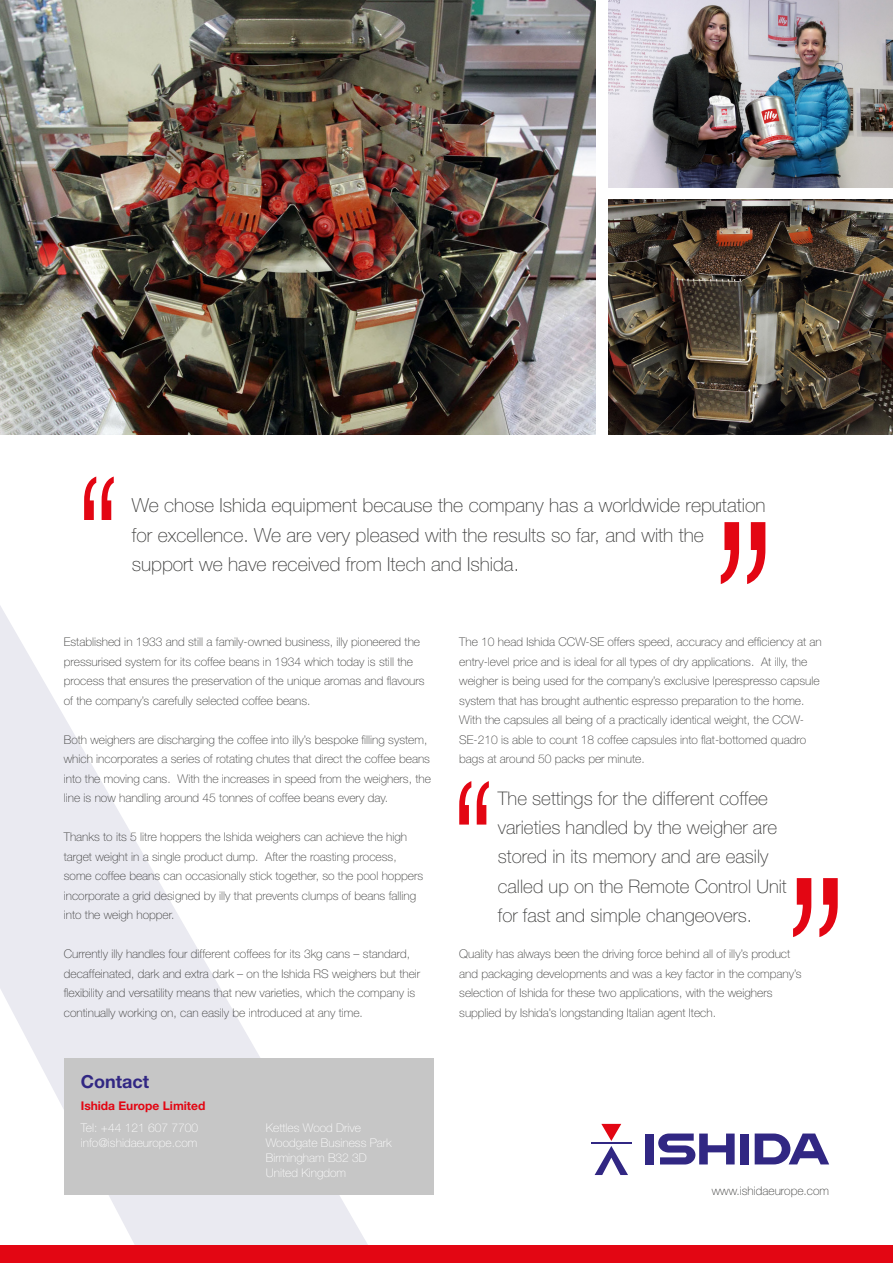
<style>
.page{position:relative;width:893px;height:1263px;background:#fff}
.page>*{position:absolute;margin:0;border:0;box-sizing:border-box;transform-origin:0 0}
.t1{font:100 19.35px/29.2px "Helvetica Neue LT Std";color:#3c3c3b}
.t2{font:100 18.75px/29.2px "Helvetica Neue LT Std";color:#3c3c3b}
.t3{font:700 18px "Helvetica Neue LT Std";color:#312783}
.t4{font:100 12px/19.5px "Helvetica Neue LT Std";color:#3c3c3b}
.t5{font:100 12px/15px "Helvetica Neue LT Std";color:#fff}
.t6{font:700 12px "Helvetica Neue LT Std";color:#e30613}
</style>
<div class="page">
<svg style="left:0;top:606px;width:378px;height:640px"></svg>
<img style="left:0;top:0;width:595px;height:434px">
<img style="left:608px;top:0;width:285px;height:187px">
<img style="left:608px;top:200px;width:285px;height:234px">
<svg style="left:747px;top:522px;width:18px;height:62px"></svg>
<svg style="left:721px;top:522px;width:18px;height:62px"></svg>
<svg style="left:459px;top:781px;width:12px;height:43px"></svg>
<svg style="left:477px;top:781px;width:12px;height:43px"></svg>
<svg style="left:819px;top:878px;width:19px;height:59px"></svg>
<svg style="left:793px;top:878px;width:18px;height:59px"></svg>
<div style="left:0;top:1246px;width:893px;height:17px;background:#e30613"></div>
<div style="left:64px;top:1058px;width:370px;height:137px;background:#c6c6c6"></div>
<svg style="left:84px;top:476px;width:12px;height:44px"></svg>
<svg style="left:102px;top:476px;width:12px;height:44px"></svg>
<svg style="left:595px;top:1124px;width:33px;height:51px"></svg>
<hr style="left:591px;top:1142px;width:41px;height:2px;background:#312783">
<div style="left:645px;top:1133px;width:9px;height:31px;background:#312783"></div>
<div style="left:741px;top:1133px;width:8px;height:31px;background:#312783"></div>
<svg style="left:755px;top:1133px;width:74px;height:31px"></svg>
<svg style="left:658px;top:1133px;width:77px;height:31px"></svg>
<h1 class="t1" style="left:132px;top:491px;width:635px">We chose Ishida equipment because the company has a worldwide reputation for excellence. We are very pleased with the results so far, and with the support we have received from Itech and Ishida.</h1>
<p class="t4" style="left:64px;top:632px;width:362px">Established in 1933 and still a family-owned business, illy pioneered the pressurised system for its coffee beans in 1934 which today is still the process that ensures the preservation of the unique aromas and flavours of the company’s carefully selected coffee beans.</p>
<p class="t4" style="left:64px;top:730px;width:369px">Both weighers are discharging the coffee into illy’s bespoke filling system, which incorporates a series of rotating chutes that direct the coffee beans into the moving cans. With the increases in speed from the weighers, the line is now handling around 45 tonnes of coffee beans every day.</p>
<p class="t4" style="left:64px;top:827px;width:361px">Thanks to its 5 litre hoppers the Ishida weighers can achieve the high target weight in a single product dump. After the roasting process, some coffee beans can occasionally stick together, so the pool hoppers incorporate a grid designed by illy that prevents clumps of beans falling into the weigh hopper.</p>
<p class="t4" style="left:64px;top:944px;width:358px">Currently illy handles four different coffees for its 3kg cans – standard, decaffeinated, dark and extra dark – on the Ishida RS weighers but their flexibility and versatility means that new varieties, which the company is continually working on, can easily be introduced at any time.</p>
<h3 class="t3" style="left:81px;top:1071px;width:70px">Contact</h3>
<p class="t6" style="left:81px;top:1098px;width:126px">Ishida Europe Limited</p>
<p class="t5" style="left:81px;top:1121px;width:119px">Tel: +44 121 607 7700 info@ishidaeurope.com</p>
<p class="t5" style="left:266px;top:1121px;width:128px">Kettles Wood Drive<br>Woodgate Business Park<br>Birmingham B32 3D<br>United Kingdom</p>
<p class="t4" style="left:459px;top:632px;width:364px">The 10 head Ishida CCW-SE offers speed, accuracy and efficiency at an entry-level price and is ideal for all types of dry applications. At illy, the weigher is being used for the company’s exclusive Iperespresso capsule system that has brought authentic espresso preparation to the home.<br>With the capsules all being of a practically identical weight, the CCW-SE-210 is able to count 18 coffee capsules into flat-bottomed quadro bags at around 50 packs per minute.</p>
<h2 class="t2" style="left:498px;top:784px;width:290px">The settings for the different coffee varieties handled by the weigher are stored in its memory and are easily called up on the Remote Control Unit for fast and simple changeovers.</h2>
<p class="t4" style="left:459px;top:944px;width:344px">Quality has always been the driving force behind all of illy’s product and packaging developments and was a key factor in the company’s selection of Ishida for these two applications, with the weighers supplied by Ishida’s longstanding Italian agent Itech.</p>
<p class="t4" style="left:712px;top:1181px;width:119px">www.ishidaeurope.com</p>
</div>
